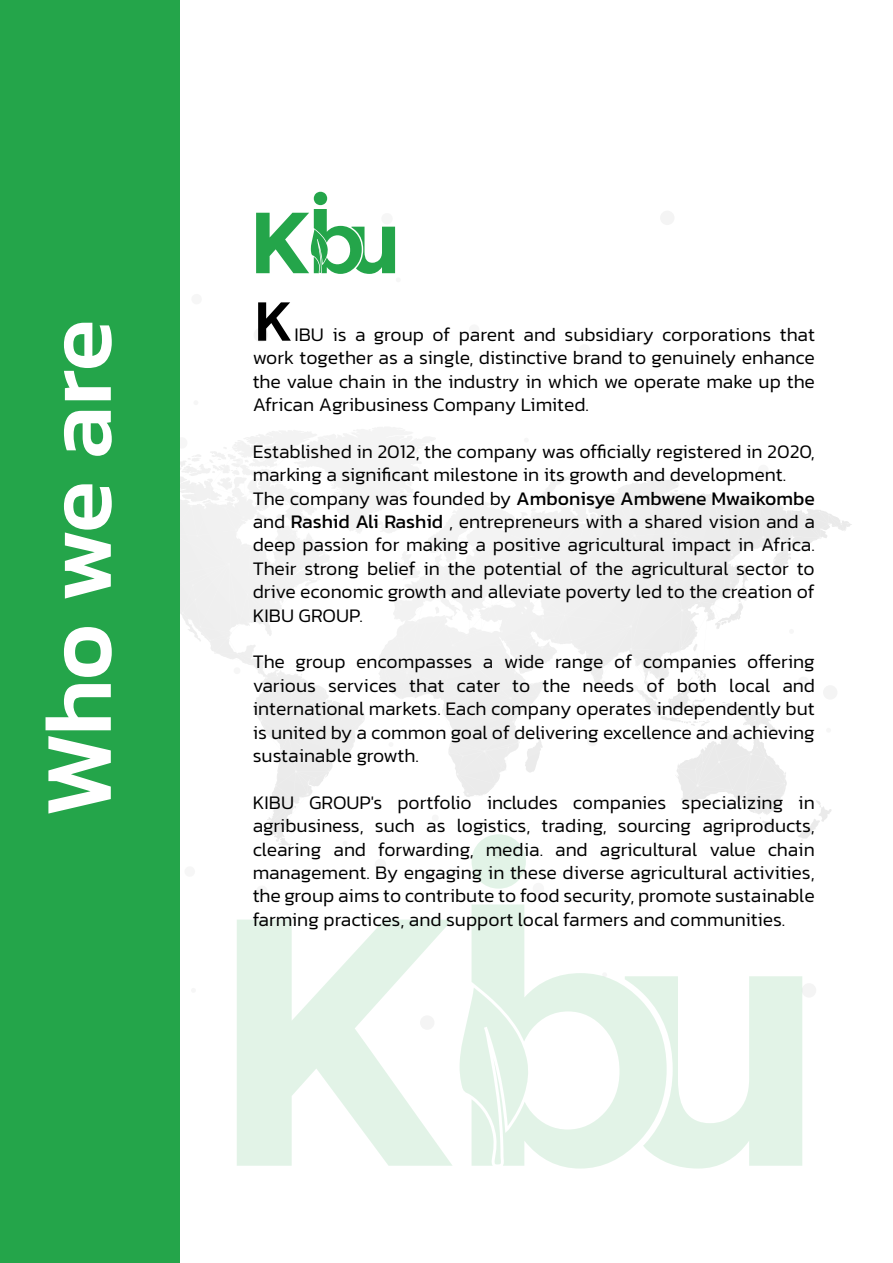
<style>
.page{position:relative;width:893px;height:1263px;background:#fff}
.page>*{position:absolute;margin:0;border:0;box-sizing:border-box;transform-origin:0 0}
.t1{font:500 96.9px "Kanit";letter-spacing:-.02em;color:#fff}
.t2{font:500 59.55px "Kanit";color:#000}
.t3{font:300 19.5px/23.4px "Kanit";color:#000;text-align:justify}
.s1{font-weight:400}
</style>
<div class="page">
<div style="left:802px;top:983px;width:14px;height:15px;background:#f4f4f4;border-radius:50%"></div>
<div style="left:253px;top:328px;width:15px;height:14px;background:#f4f4f4;border-radius:50%"></div>
<div style="left:660px;top:211px;width:15px;height:14px;background:#f4f4f4;border-radius:50%"></div>
<div style="left:432px;top:814px;width:7px;height:8px;background:#f6f6f6;border-radius:3px"></div>
<svg style="left:562px;top:473px;width:19px;height:5px"></svg>
<svg style="left:798px;top:800px;width:34px;height:41px"></svg>
<svg style="left:179px;top:663px;width:185px;height:173px"></svg>
<svg style="left:681px;top:797px;width:100px;height:33px"></svg>
<svg style="left:380px;top:478px;width:469px;height:319px"></svg>
<svg style="left:179px;top:428px;width:260px;height:235px"></svg>
<svg style="left:715px;top:556px;width:36px;height:73px"></svg>
<svg style="left:667px;top:976px;width:135px;height:192px"></svg>
<svg style="left:237px;top:919px;width:215px;height:247px;fill:#e2f3e7"></svg>
<svg style="left:471px;top:834px;width:55px;height:55px"></svg>
<svg style="left:472px;top:904px;width:195px;height:264px"></svg>
<svg style="left:459px;top:987px;width:70px;height:179px"></svg>
<svg style="left:256px;top:192px;width:140px;height:82px"></svg>
<div style="left:0;top:0;width:179px;height:1263px;background:#24a54a"></div>
<h1 class="t1" style="left:5px;top:817px;width:499px;rotate:-90deg">Who we are</h1>
<h2 class="t2" style="left:255px;top:276px;width:40px">K</h2>
<p class="t3" style="left:253px;top:322px;width:564px;text-indent:42px">IBU is a group of parent and subsidiary corporations that work together as a single, distinctive brand to genuinely enhance the value chain in the industry in which we operate make up the African Agribusiness Company Limited.</p>
<p class="t3" style="left:253px;top:439px;width:564px;text-align:left">Established in 2012, the company was officially registered in 2020, marking a significant milestone in its growth and development.<br>The company was founded by <span class="s1">Ambonisye Ambwene Mwaikombe </span>and <span class="s1">Rashid Ali Rashid</span> , entrepreneurs with a shared vision and a deep passion for making a positive agricultural impact in Africa.<br>Their strong belief in the potential of the agricultural sector to drive economic growth and alleviate poverty led to the creation of KIBU GROUP.</p>
<p class="t3" style="left:253px;top:650px;width:564px">The group encompasses a wide range of companies offering various services that cater to the needs of both local and international markets. Each company operates independently but is united by a common goal of delivering excellence and achieving sustainable growth.</p>
<p class="t3" style="left:253px;top:790px;width:564px">KIBU GROUP's portfolio includes companies specializing in agribusiness, such as logistics, trading, sourcing agriproducts, clearing and forwarding, media. and agricultural value chain management. By engaging in these diverse agricultural activities, the group aims to contribute to food security, promote sustainable farming practices, and support local farmers and communities.</p>
</div>
